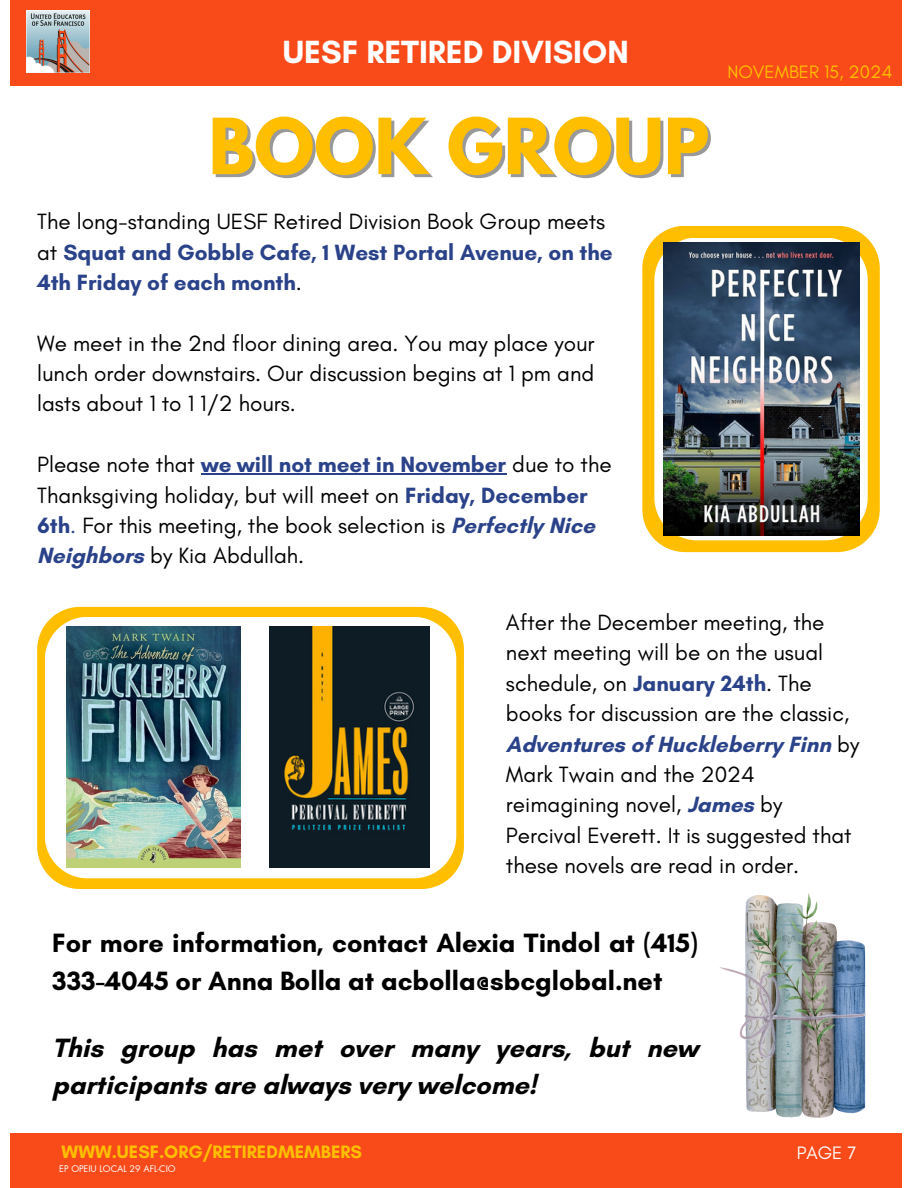
<style>
.page{position:relative;width:918px;height:1188px;background:#fff}
.page>*{position:absolute;margin:0;border:0;box-sizing:border-box;transform-origin:0 0}
.t1{font:700 68.55px "League Spartan";color:#ffbf00}
.t2{font:700 32.7px "Glacial Indifference";color:#fff}
.t3{font:700 27px/37.2px "Glacial Indifference";color:#000}
.t4{font:22.5px/30.3px "Glacial Indifference";color:#000}
.t5{font:700 22.5px/30.3px "Glacial Indifference";color:#2a4289}
.t6{font:700 18.3px "Glacial Indifference";color:#ffbf00}
.t7{font:18.3px "Glacial Indifference";color:#ffbf00}
.t8{font:18.3px "Glacial Indifference";color:#fff}
.t9{font:9px "Futura LT Pro";color:#fff}
.s1{font-weight:400;color:#000}
.s2{font-weight:700;color:#2a4289}
.s3{color:#2a4289}
</style>
<div class="page">
<div style="left:10px;top:0;width:892px;height:86px;background:#f94a1a"></div>
<div style="left:10px;top:1134px;width:892px;height:54px;background:#f94a1a"></div>
<img style="left:26px;top:11px;width:63px;height:62px">
<svg style="left:642px;top:226px;width:238px;height:326px;background:#ffc824"></svg>
<svg style="left:654px;top:238px;width:214px;height:302px"></svg>
<img style="left:663px;top:242px;width:196px;height:294px">
<svg style="left:37px;top:607px;width:427px;height:282px;background:#ffc720"></svg>
<svg style="left:45px;top:617px;width:411px;height:261px"></svg>
<img style="left:67px;top:627px;width:174px;height:240px">
<img style="left:269px;top:627px;width:160px;height:240px">
<img style="left:719px;top:894px;width:146px;height:224px">
<hr style="left:201px;top:473px;width:305px;height:1px;background:#2a4289">
<h4 class="t2" style="left:283px;top:32px;width:347px">UESF RETIRED DIVISION</h4>
<h3 class="t1" style="left:209px;top:112px;width:502px">BOOK GROUP</h3>
<h4 class="t5" style="left:37px;top:206px;width:577px"><span class="s1">The long-standing UESF Retired Division Book Group meets at</span> Squat and Gobble Cafe, 1 West Portal Avenue, on the<br>4th Friday of each month<span class="s1">.</span></h4>
<h4 class="t4" style="left:37px;top:328px;width:559px;text-align:justify">We meet in the 2nd floor dining area. You may place your lunch order downstairs. Our discussion begins at 1 pm and lasts about 1 to 1 1/2 hours.</h4>
<p class="t4" style="left:37px;top:449px;width:576px">Please note that <span class="s2">we will not meet in November</span> due to the Thanksgiving holiday, but will meet on <span class="s2">Friday, December 6th</span><span class="s3">.</span> For this meeting, the book selection is <span class="s2">Perfectly Nice Neighbors</span> by Kia Abdullah.</p>
<h3 class="t7" style="left:727px;top:60px;width:167px">NOVEMBER 15, 2024</h3>
<h6 class="t4" style="left:506px;top:607px;width:355px">After the December meeting, the next meeting will be on the usual schedule, on <span class="s2">January 24th</span>. The books for discussion are the classic,<br><span class="s2">Adventures of Huckleberry Finn</span> by<br>Mark Twain and the 2024 reimagining novel, <span class="s2">James</span> by<br>Percival Everett. It is suggested that these novels are read in order.</h6>
<h5 class="t3" style="left:52px;top:924px;width:647px">For more information, contact Alexia Tindol at (415)<br>333-4045 or Anna Bolla at acbolla@sbcglobal.net</h5>
<p class="t3" style="left:52px;top:1029px;width:647px">This group has met over many years, but new participants are always very welcome!</p>
<p class="t6" style="left:62px;top:1141px;width:302px">WWW.UESF.ORG/RETIREDMEMBERS</p>
<p class="t8" style="left:797px;top:1142px;width:61px">PAGE 7</p>
<p class="t9" style="left:59px;top:1165px;width:118px">EP OPEIU LOCAL 29 AFL-CIO</p>
</div>
